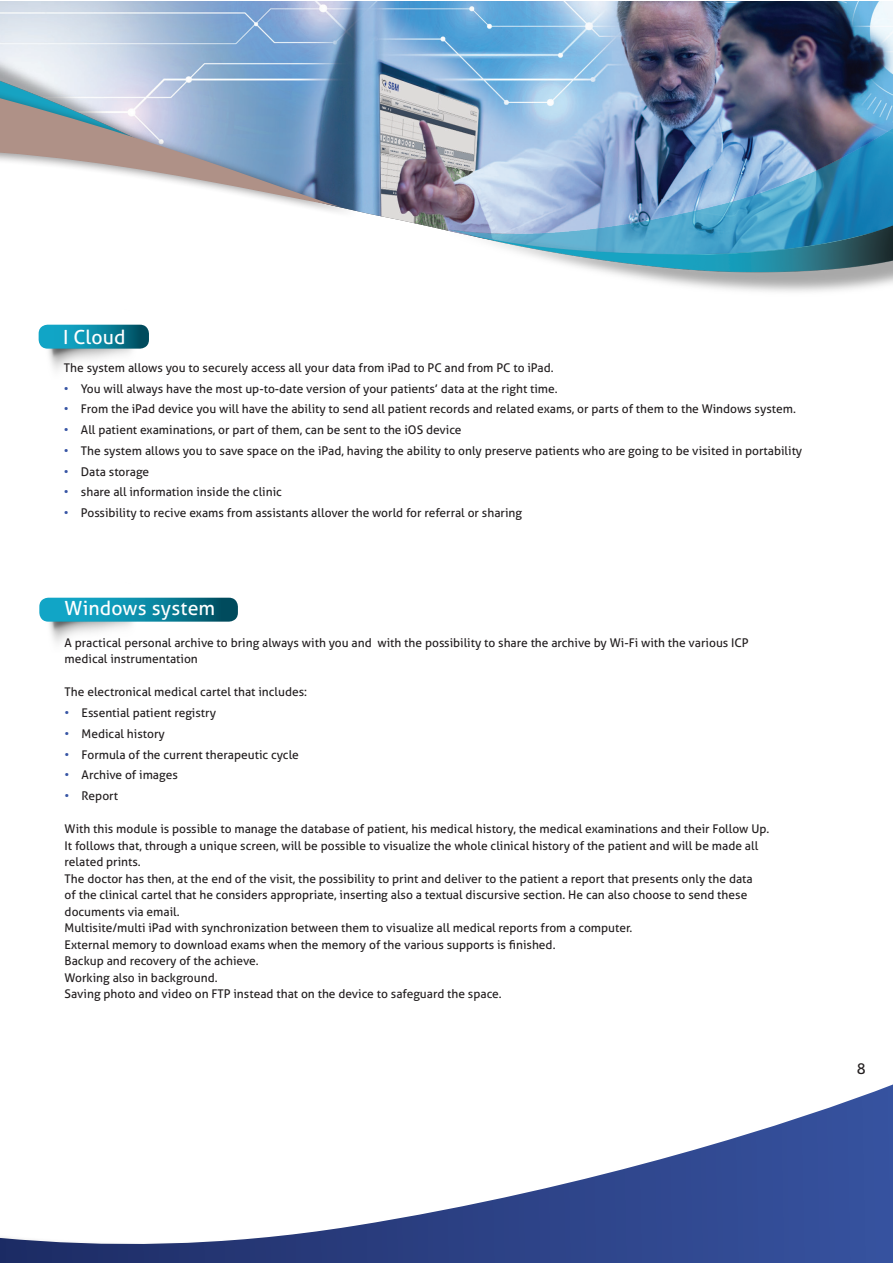
<style>
.page{position:relative;width:893px;height:1263px;background:#fff}
.page>*{position:absolute;margin:0;border:0;box-sizing:border-box;transform-origin:0 0}
.t1{font:19.5px "Aller";letter-spacing:.005em;color:#fff}
.t2{font:15px "Aller";color:#231f20}
.t3{font:12px/16.5px "Aller";color:#231f20}
.s1{color:#3856a5}
</style>
<div class="page">
<img style="left:340px;top:1px;width:552px;height:291px">
<div style="left:0;top:11px;width:360px;height:334px;background:#231f20;opacity:.43"></div>
<svg style="left:0;top:1px;width:340px;height:344px"></svg>
<svg style="left:0;top:1085px;width:892px;height:178px"></svg>
<img style="left:32px;top:292px;width:121px;height:78px">
<svg style="left:39px;top:325px;width:110px;height:24px;background:#1289a3"></svg>
<img style="left:46px;top:597px;width:108px;height:46px">
<svg style="left:39px;top:598px;width:199px;height:24px;background:#1188a2"></svg>
<h1 class="t1" style="left:63px;top:326px;width:64px">I Cloud</h1>
<p class="t3" style="left:64px;top:359px;width:491px">The system allows you to securely access all your data from iPad to PC and from PC to iPad.</p>
<p class="t3" style="left:64px;top:380px;width:495px"><span class="s1">•</span> You will always have the most up-to-date version of your patients’ data at the right time.</p>
<p class="t3" style="left:64px;top:401px;width:734px"><span class="s1">•</span> From the iPad device you will have the ability to send all patient records and related exams, or parts of them to the Windows system.</p>
<p class="t3" style="left:64px;top:422px;width:399px"><span class="s1">•</span> All patient examinations, or part of them, can be sent to the iOS device</p>
<p class="t3" style="left:64px;top:442px;width:740px"><span class="s1">•</span> The system allows you to save space on the iPad, having the ability to only preserve patients who are going to be visited in portability</p>
<p class="t3" style="left:64px;top:463px;width:87px"><span class="s1">•</span> Data storage</p>
<p class="t3" style="left:64px;top:484px;width:219px"><span class="s1">•</span> share all information inside the clinic</p>
<p class="t3" style="left:64px;top:505px;width:460px"><span class="s1">•</span> Possibility to recive exams from assistants allover the world for referral or sharing</p>
<h1 class="t1" style="left:65px;top:597px;width:152px">Windows system</h1>
<p class="t3" style="left:65px;top:635px;width:686px">A practical personal archive to bring always with you and with the possibility to share the archive by Wi-Fi with the various ICP medical instrumentation</p>
<p class="t3" style="left:65px;top:684px;width:244px">The electronical medical cartel that includes:</p>
<p class="t3" style="left:65px;top:705px;width:153px"><span class="s1">•</span> Essential patient registry</p>
<p class="t3" style="left:65px;top:726px;width:102px"><span class="s1">•</span> Medical history</p>
<p class="t3" style="left:65px;top:746px;width:236px"><span class="s1">•</span> Formula of the current therapeutic cycle</p>
<p class="t3" style="left:65px;top:767px;width:115px"><span class="s1">•</span> Archive of images</p>
<p class="t3" style="left:65px;top:788px;width:55px"><span class="s1">•</span> Report</p>
<p class="t3" style="left:65px;top:821px;width:706px">With this module is possible to manage the database of patient, his medical history, the medical examinations and their Follow Up.<br>It follows that, through a unique screen, will be possible to visualize the whole clinical history of the patient and will be made all related prints.<br>The doctor has then, at the end of the visit, the possibility to print and deliver to the patient a report that presents only the data<br>of the clinical cartel that he considers appropriate, inserting also a textual discursive section. He can also choose to send these documents via email.<br>Multisite/multi iPad with synchronization between them to visualize all medical reports from a computer.<br>External memory to download exams when the memory of the various supports is finished.<br>Backup and recovery of the achieve.<br>Working also in background.<br>Saving photo and video on FTP instead that on the device to safeguard the space.</p>
<p class="t2" style="left:857px;top:1060px;width:10px">8</p>
</div>
